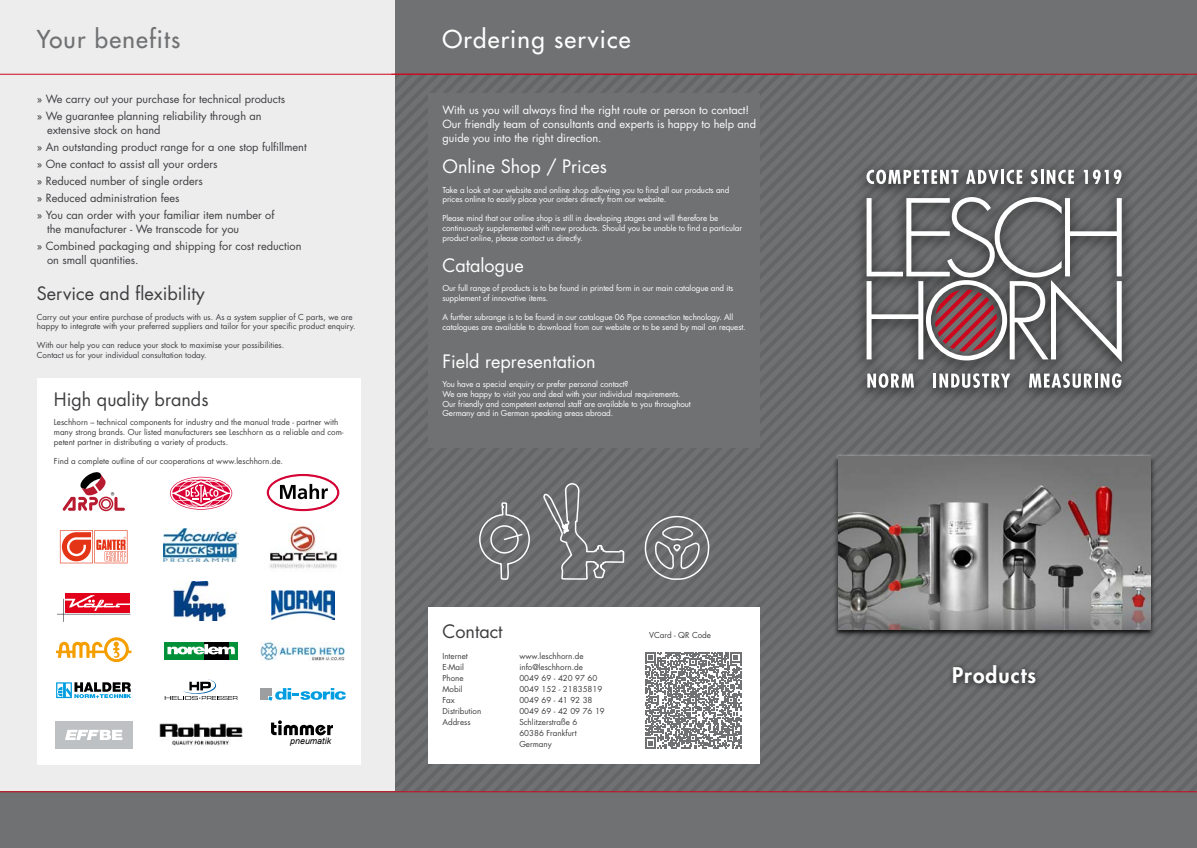
<style>
.page{position:relative;width:1197px;height:848px;background:#fff}
.page>*{position:absolute;margin:0;border:0;box-sizing:border-box;transform-origin:0 0}
.t1{font:500 24px "Futura Std";letter-spacing:.05em;color:#fff}
.t2{font:500 24px "Futura Std";letter-spacing:.05em;color:#707172}
.t3{font:800 21px "Futura Std";letter-spacing:.05em;color:#fff}
.produktüberschrift{font:18px "Futura Std";color:#3e3d40}
.produktüberschrift-2{font:18px "Futura Std";color:#fff}
.anlesetext{font:11px "Futura Std";color:#3e3d40}
.anlesetext-2{font:11px/14px "Futura Std";color:#fff}
.t4{font:italic 8.9px "Arial";color:#000}
.t5{font:8px/9.6px "Futura Std";letter-spacing:-.01em;color:#fff}
.infotext{font:8px/9.6px "Futura Std";color:#3e3d40}
.lauftext{font:8px "Futura Std";color:#3e3d40}
</style>
<div class="page">
<div style="left:394px;top:0;width:802px;height:848px;background:#707172"></div>
<svg style="left:394px;top:443px;width:802px;height:14px"></svg>
<svg style="left:394px;top:430px;width:802px;height:13px"></svg>
<svg style="left:394px;top:417px;width:802px;height:13px"></svg>
<svg style="left:394px;top:207px;width:802px;height:13px"></svg>
<svg style="left:394px;top:194px;width:802px;height:13px"></svg>
<svg style="left:394px;top:181px;width:802px;height:13px"></svg>
<svg style="left:394px;top:168px;width:802px;height:13px"></svg>
<svg style="left:394px;top:155px;width:802px;height:13px"></svg>
<svg style="left:394px;top:142px;width:802px;height:13px"></svg>
<svg style="left:394px;top:128px;width:802px;height:14px"></svg>
<svg style="left:394px;top:115px;width:802px;height:13px"></svg>
<svg style="left:394px;top:75px;width:802px;height:40px"></svg>
<div style="left:831px;top:453px;width:325px;height:186px;background:#000;opacity:.7"></div>
<div style="left:834px;top:452px;width:319px;height:9px;background:#747576"></div>
<div style="left:834px;top:455px;width:319px;height:179px;background:#000;opacity:.75"></div>
<img style="left:838px;top:456px;width:311px;height:173px">
<div style="left:0;top:0;width:394px;height:848px;background:#ededee"></div>
<div style="left:0;top:791px;width:396px;height:57px;background:#707172"></div>
<hr style="left:0;top:74px;width:794px;height:1px;background:#cd071e">
<img style="left:849px;top:155px;width:289px;height:28px">
<svg style="left:866px;top:169px;width:92px;height:14px"></svg>
<svg style="left:965px;top:169px;width:33px;height:14px"></svg>
<hr style="left:1000px;top:170px;width:3px;height:14px;background:#fff">
<svg style="left:1006px;top:170px;width:16px;height:13px"></svg>
<svg style="left:1030px;top:170px;width:7px;height:13px"></svg>
<hr style="left:1040px;top:170px;width:3px;height:14px;background:#fff">
<svg style="left:1046px;top:170px;width:27px;height:13px"></svg>
<svg style="left:1083px;top:170px;width:38px;height:13px"></svg>
<img style="left:850px;top:382px;width:288px;height:25px">
<svg style="left:867px;top:382px;width:46px;height:6px"></svg>
<hr style="left:933px;top:373px;width:3px;height:14px;background:#fff">
<svg style="left:939px;top:382px;width:71px;height:6px"></svg>
<svg style="left:1028px;top:382px;width:63px;height:6px"></svg>
<hr style="left:1094px;top:373px;width:3px;height:14px;background:#fff">
<svg style="left:1100px;top:382px;width:21px;height:6px"></svg>
<img style="left:849px;top:183px;width:289px;height:199px">
<svg style="left:866px;top:197px;width:255px;height:165px"></svg>
<hr style="left:391px;top:74px;width:805px;height:1px;background:#cd071e">
<div style="left:37px;top:378px;width:323px;height:386px;background:#fff"></div>
<div style="left:428px;top:607px;width:332px;height:157px;background:#fff"></div>
<svg style="left:60px;top:530px;width:67px;height:33px"></svg>
<svg style="left:170px;top:477px;width:62px;height:32px"></svg>
<svg style="left:62px;top:472px;width:63px;height:39px"></svg>
<svg style="left:56px;top:637px;width:75px;height:25px"></svg>
<img style="left:164px;top:528px;width:74px;height:33px">
<svg style="left:56px;top:682px;width:75px;height:16px"></svg>
<img style="left:173px;top:582px;width:54px;height:38px">
<svg style="left:165px;top:679px;width:72px;height:21px"></svg>
<div style="left:65px;top:593px;width:65px;height:19px;background:#e2001a"></div>
<svg style="left:57px;top:595px;width:73px;height:27px"></svg>
<div style="left:164px;top:642px;width:74px;height:17px;background:#009037"></div>
<div style="left:204px;top:642px;width:24px;height:17px;background:#000"></div>
<svg style="left:167px;top:644px;width:68px;height:10px"></svg>
<div style="left:428px;top:94px;width:332px;height:354px;background:#707172"></div>
<hr style="left:0;top:791px;width:1196px;height:1px;background:#cd071e">
<svg style="left:642px;top:495px;width:67px;height:85px"></svg>
<svg style="left:542px;top:483px;width:83px;height:97px"></svg>
<svg style="left:479px;top:501px;width:51px;height:79px"></svg>
<img style="left:159px;top:724px;width:84px;height:22px">
<img style="left:269px;top:525px;width:69px;height:44px">
<svg style="left:260px;top:688px;width:86px;height:12px"></svg>
<div style="left:55px;top:721px;width:77px;height:27px;background:#bdc1c4"></div>
<svg style="left:65px;top:729px;width:57px;height:11px"></svg>
<svg style="left:267px;top:474px;width:72px;height:36px"></svg>
<svg style="left:271px;top:720px;width:62px;height:15px"></svg>
<img style="left:260px;top:643px;width:85px;height:17px">
<img style="left:271px;top:591px;width:64px;height:28px">
<svg style="left:394px;top:652px;width:802px;height:139px"></svg>
<p class="t2" style="left:37px;top:24px;width:145px">Your benefits</p>
<p class="t1" style="left:442px;top:24px;width:190px">Ordering service</p>
<p class="anlesetext" style="left:37px;top:92px;width:250px">» We carry out your purchase for technical products</p>
<p class="anlesetext" style="left:37px;top:109px;width:226px">» We guarantee planning reliability through an</p>
<p class="anlesetext" style="left:47px;top:123px;width:115px">extensive stock on hand</p>
<p class="anlesetext" style="left:37px;top:140px;width:271px">» An outstanding product range for a one stop fulfillment</p>
<p class="anlesetext" style="left:37px;top:157px;width:182px">» One contact to assist all your orders</p>
<p class="anlesetext" style="left:37px;top:174px;width:167px">» Reduced number of single orders</p>
<p class="anlesetext" style="left:37px;top:191px;width:144px">» Reduced administration fees</p>
<p class="anlesetext" style="left:37px;top:208px;width:239px">» You can order with your familiar item number of</p>
<p class="anlesetext" style="left:47px;top:222px;width:194px">the manufacturer - We transcode for you</p>
<p class="anlesetext" style="left:37px;top:239px;width:266px">» Combined packaging and shipping for cost reduction</p>
<p class="anlesetext" style="left:47px;top:253px;width:93px">on small quantities.</p>
<p class="produktüberschrift" style="left:37px;top:282px;width:169px">Service and flexibility</p>
<p class="infotext" style="left:37px;top:312px;width:320px">Carry out your entire purchase of products with us. As a system supplier of C parts, we are happy to integrate with your preferred suppliers and tailor for your specific product enquiry.</p>
<p class="infotext" style="left:37px;top:341px;width:249px">With our help you can reduce your stock to maximise your possibilities.</p>
<p class="infotext" style="left:37px;top:350px;width:171px">Contact us for your individual consultation today.</p>
<p class="produktüberschrift" style="left:54px;top:388px;width:156px">High quality brands</p>
<p class="infotext" style="left:54px;top:417px;width:291px">Leschhorn – technical components for industry and the manual trade - partner with many strong brands. Our listed manufacturers see Leschhorn as a reliable and com&shy;petent partner in distributing a variety of products.</p>
<p class="infotext" style="left:54px;top:456px;width:231px">Find a complete outline of our cooperations at www.leschhorn.de.</p>
<p class="t4" style="left:290px;top:734px;width:42px">pneumatik</p>
<p class="anlesetext-2" style="left:442px;top:103px;width:308px">With us you will always find the right route or person to contact!</p>
<p class="anlesetext-2" style="left:442px;top:117px;width:315px">Our friendly team of consultants and experts is happy to help and guide you into the right direction.</p>
<p class="produktüberschrift-2" style="left:442px;top:155px;width:166px">Online Shop / Prices</p>
<p class="t5" style="left:442px;top:185px;width:288px">Take a look at our website and online shop allowing you to find all our products and prices online to easily place your orders directly from our website.</p>
<p class="t5" style="left:442px;top:214px;width:301px">Please mind that our online shop is still in developing stages and will therefore be continuously supplemented with new products. Should you be unable to find a particular product online, please contact us directly.</p>
<p class="produktüberschrift-2" style="left:442px;top:254px;width:83px">Catalogue</p>
<p class="t5" style="left:442px;top:283px;width:292px">Our full range of products is to be found in printed form in our main catalogue and its supplement of innovative items.</p>
<p class="t5" style="left:442px;top:312px;width:305px">A further subrange is to be found in our catalogue 06 Pipe connection technology. All catalogues are available to download from our website or to be send by mail on request.</p>
<p class="produktüberschrift-2" style="left:442px;top:350px;width:155px">Field representation</p>
<p class="t5" style="left:442px;top:379px;width:187px">You have a special enquiry or prefer personal contact?</p>
<p class="t5" style="left:442px;top:389px;width:240px">We are happy to visit you and deal with your individual requirements.</p>
<p class="t5" style="left:442px;top:399px;width:250px">Our friendly and competent external staff are available to you throughout</p>
<p class="t5" style="left:442px;top:408px;width:172px">Germany and in German speaking areas abroad.</p>
<p class="produktüberschrift" style="left:442px;top:620px;width:62px">Contact</p>
<p class="lauftext" style="left:442px;top:651px;width:27px">Internet</p>
<p class="lauftext" style="left:519px;top:651px;width:66px">www.leschhorn.de</p>
<p class="lauftext" style="left:442px;top:662px;width:23px">E-Mail</p>
<p class="lauftext" style="left:519px;top:662px;width:65px">info@leschhorn.de</p>
<p class="lauftext" style="left:442px;top:673px;width:23px">Phone</p>
<p class="lauftext" style="left:519px;top:673px;width:80px">0049 69 - 420 97 60</p>
<p class="lauftext" style="left:442px;top:684px;width:22px">Mobil</p>
<p class="lauftext" style="left:519px;top:684px;width:84px">0049 152 - 21835819</p>
<p class="lauftext" style="left:442px;top:695px;width:14px">Fax</p>
<p class="lauftext" style="left:519px;top:695px;width:75px">0049 69 - 41 92 38</p>
<p class="lauftext" style="left:442px;top:706px;width:40px">Distribution</p>
<p class="lauftext" style="left:519px;top:706px;width:87px">0049 69 - 42 09 76 19</p>
<p class="lauftext" style="left:442px;top:717px;width:30px">Address</p>
<p class="lauftext" style="left:519px;top:717px;width:59px">Schlitzerstraße 6</p>
<p class="lauftext" style="left:519px;top:728px;width:59px">60386 Frankfurt</p>
<p class="lauftext" style="left:519px;top:739px;width:34px">Germany</p>
<p class="lauftext" style="left:649px;top:630px;width:63px">VCard - QR Code</p>
<p class="t3" style="left:952px;top:661px;width:85px">Products</p>
</div>
